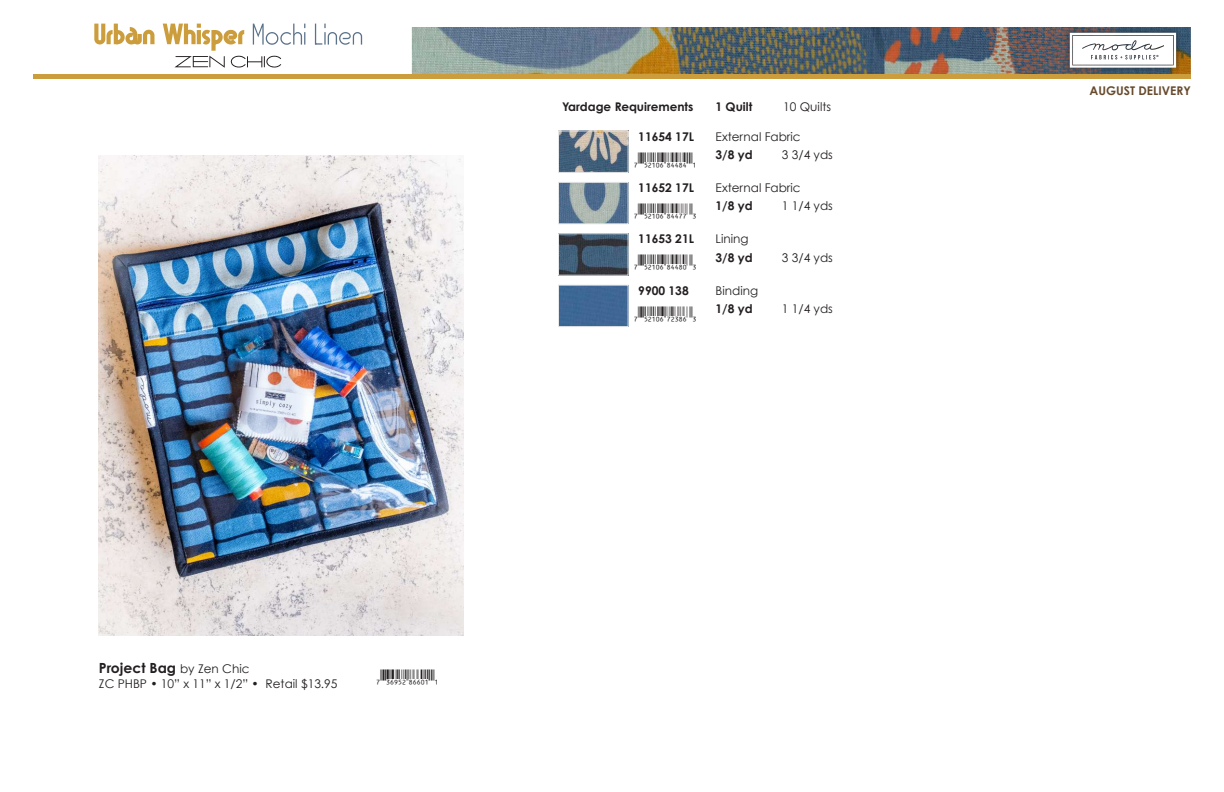
<style>
.page{position:relative;width:1224px;height:792px;background:#fff}
.page>*{position:absolute;margin:0;border:0;box-sizing:border-box;transform-origin:0 0}
.t1{font:16px "UPC Aa";color:#231f20}
.t2{font:700 14px "Century Gothic Pro";color:#231f20}
.t3{font:12px "Century Gothic";color:#231f20}
.t4{font:700 12px "Century Gothic Pro";color:#231f20}
.t5{font:12px "Century Gothic Pro";color:#231f20}
.t6{font:700 12px "Century Gothic";color:#231f20}
.t7{font:700 12px "Century Gothic";color:#674b2e}
.s1{font-family:"Century Gothic";font-weight:400;font-size:12px}
.s2{font-family:"Century Gothic Pro"}
</style>
<div class="page">
<img style="left:412px;top:27px;width:779px;height:47px">
<div style="left:33px;top:74px;width:1158px;height:5px;background:#cc9d3c"></div>
<div style="left:1063px;top:26px;width:119px;height:48px;background:#231f20;opacity:.75"></div>
<svg style="left:1070px;top:33px;width:106px;height:35px"></svg>
<svg style="left:94px;top:24px;width:61px;height:20px"></svg>
<svg style="left:163px;top:24px;width:142px;height:44px"></svg>
<svg style="left:315px;top:24px;width:47px;height:21px"></svg>
<img style="left:560px;top:132px;width:67px;height:39px">
<div style="left:558px;top:130px;width:71px;height:43px;border:1px solid #e6e7e9"></div>
<img style="left:560px;top:184px;width:67px;height:38px">
<div style="left:558px;top:182px;width:71px;height:42px;border:1px solid #e6e7e9"></div>
<img style="left:560px;top:235px;width:67px;height:39px">
<div style="left:558px;top:233px;width:71px;height:43px;border:1px solid #e6e7e9"></div>
<div style="left:560px;top:287px;width:67px;height:38px;background:#3e6695"></div>
<div style="left:558px;top:285px;width:71px;height:42px;border:1px solid #e6e7e9"></div>
<img style="left:99px;top:156px;width:365px;height:479px">
<p class="t4" style="left:562px;top:100px;width:133px">Yardage Requirements</p>
<p class="t4" style="left:716px;top:100px;width:38px">1 Quilt</p>
<p class="t5" style="left:783px;top:100px;width:49px">10 Quilts</p>
<p class="t6" style="left:638px;top:129px;width:57px">11654 17L</p>
<p class="t3" style="left:716px;top:129px;width:87px">External Fabric</p>
<h1 class="t1" style="left:638px;top:148px;width:56px">(FCBAG|84484R</h1>
<p class="t4" style="left:716px;top:147px;width:39px">3/8 yd</p>
<p class="t5" style="left:782px;top:147px;width:53px">3 3/4 yds</p>
<p class="t6" style="left:638px;top:180px;width:57px">11652 17L</p>
<p class="t3" style="left:716px;top:180px;width:87px">External Fabric</p>
<h1 class="t1" style="left:638px;top:199px;width:56px">(FCBAG|84477T</h1>
<p class="t4" style="left:716px;top:199px;width:39px">1/8 yd</p>
<p class="t5" style="left:782px;top:199px;width:53px">1 1/4 yds</p>
<p class="t6" style="left:638px;top:231px;width:57px">11653 21L</p>
<p class="t3" style="left:716px;top:232px;width:35px">Lining</p>
<h1 class="t1" style="left:638px;top:251px;width:56px">(FCBAG|84480T</h1>
<p class="t4" style="left:716px;top:250px;width:39px">3/8 yd</p>
<p class="t5" style="left:782px;top:250px;width:53px">3 3/4 yds</p>
<p class="t6" style="left:638px;top:283px;width:52px">9900 138</p>
<p class="t3" style="left:716px;top:283px;width:44px">Binding</p>
<h1 class="t1" style="left:638px;top:302px;width:56px">(FCBAG|72386T</h1>
<p class="t4" style="left:716px;top:301px;width:39px">1/8 yd</p>
<p class="t5" style="left:782px;top:302px;width:53px">1 1/4 yds</p>
<p class="t2" style="left:99px;top:660px;width:152px">Project Bag <span class="s1">by Zen Chic</span></p>
<p class="t3" style="left:99px;top:676px;width:240px">ZC PHBP • 10” x 11” x 1/2” • <span class="s2">Retail $13.95</span></p>
<h1 class="t1" style="left:380px;top:665px;width:56px">(DGJFC|86601R</h1>
<p class="t7" style="left:1090px;top:83px;width:103px">AUGUST DELIVERY</p>
</div>
